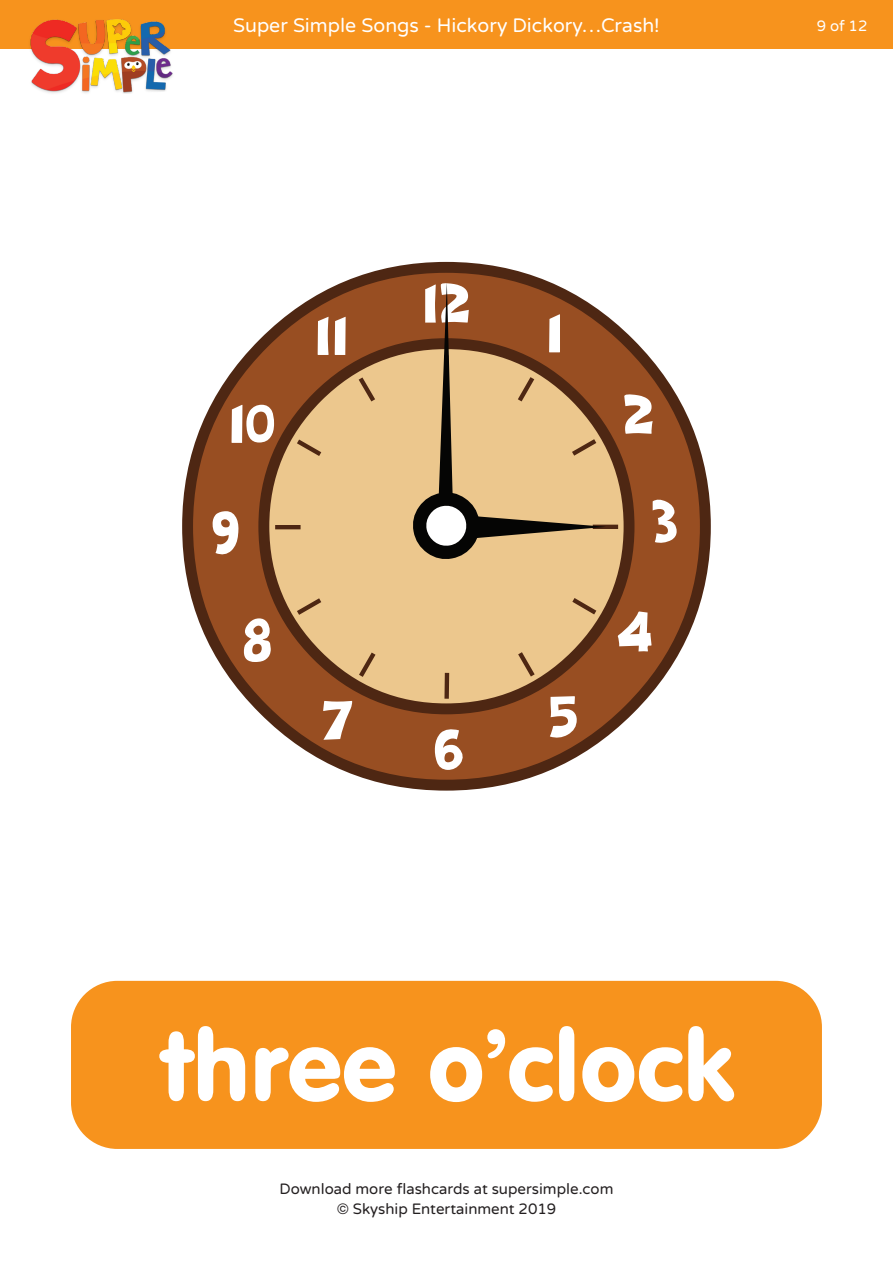
<style>
.page{position:relative;width:893px;height:1263px;background:#fff}
.page>*{position:absolute;margin:0;border:0;box-sizing:border-box;transform-origin:0 0}
.t1{font:97.5px "VAG Rounded TL";color:#fff}
.t2{font:19.5px "Varela Round";color:#fff}
.t3{font:15px/19.5px "Varela Round";color:#231f20;text-align:center}
.t4{font:15px "Varela Round";color:#fff}
</style>
<div class="page">
<svg style="left:182px;top:261px;width:529px;height:530px"></svg>
<svg style="left:640px;top:394px;width:13px;height:40px"></svg>
<svg style="left:653px;top:499px;width:24px;height:44px"></svg>
<svg style="left:640px;top:611px;width:12px;height:40px"></svg>
<svg style="left:550px;top:720px;width:27px;height:18px"></svg>
<svg style="left:435px;top:728px;width:29px;height:42px"></svg>
<svg style="left:323px;top:720px;width:29px;height:20px"></svg>
<svg style="left:244px;top:618px;width:9px;height:44px"></svg>
<svg style="left:213px;top:511px;width:26px;height:44px"></svg>
<svg style="left:335px;top:317px;width:11px;height:16px"></svg>
<svg style="left:318px;top:317px;width:11px;height:16px"></svg>
<svg style="left:232px;top:405px;width:21px;height:38px"></svg>
<svg style="left:253px;top:333px;width:387px;height:387px;background:#c29464"></svg>
<svg style="left:355px;top:373px;width:24px;height:33px"></svg>
<svg style="left:292px;top:435px;width:34px;height:25px"></svg>
<hr style="left:275px;top:525px;width:26px;height:4px;background:#4e2713">
<svg style="left:292px;top:594px;width:34px;height:25px"></svg>
<svg style="left:355px;top:648px;width:25px;height:34px"></svg>
<div style="left:444px;top:673px;width:5px;height:26px;background:#4e2713"></div>
<svg style="left:514px;top:647px;width:25px;height:34px"></svg>
<svg style="left:567px;top:594px;width:34px;height:24px"></svg>
<hr style="left:593px;top:525px;width:25px;height:4px;background:#4e2713">
<svg style="left:412px;top:282px;width:194px;height:278px;background:#ba9368"></svg>
<div style="left:0;top:0;width:893px;height:49px;background:#f7931d"></div>
<img style="left:30px;top:19px;width:143px;height:75px">
<div style="left:71px;top:981px;width:751px;height:168px;background:#f7931d;border-radius:46px"></div>
<h2 class="t2" style="left:233px;top:14px;width:428px">Super Simple Songs - Hickory Dickory…Crash!</h2>
<p class="t4" style="left:817px;top:17px;width:52px">9 of 12</p>
<h1 class="t1" style="left:160px;top:1004px;width:574px">three o’clock</h1>
<p class="t3" style="left:280px;top:1179px;width:335px">Download more flashcards at supersimple.com © Skyship Entertainment 2019</p>
</div>
